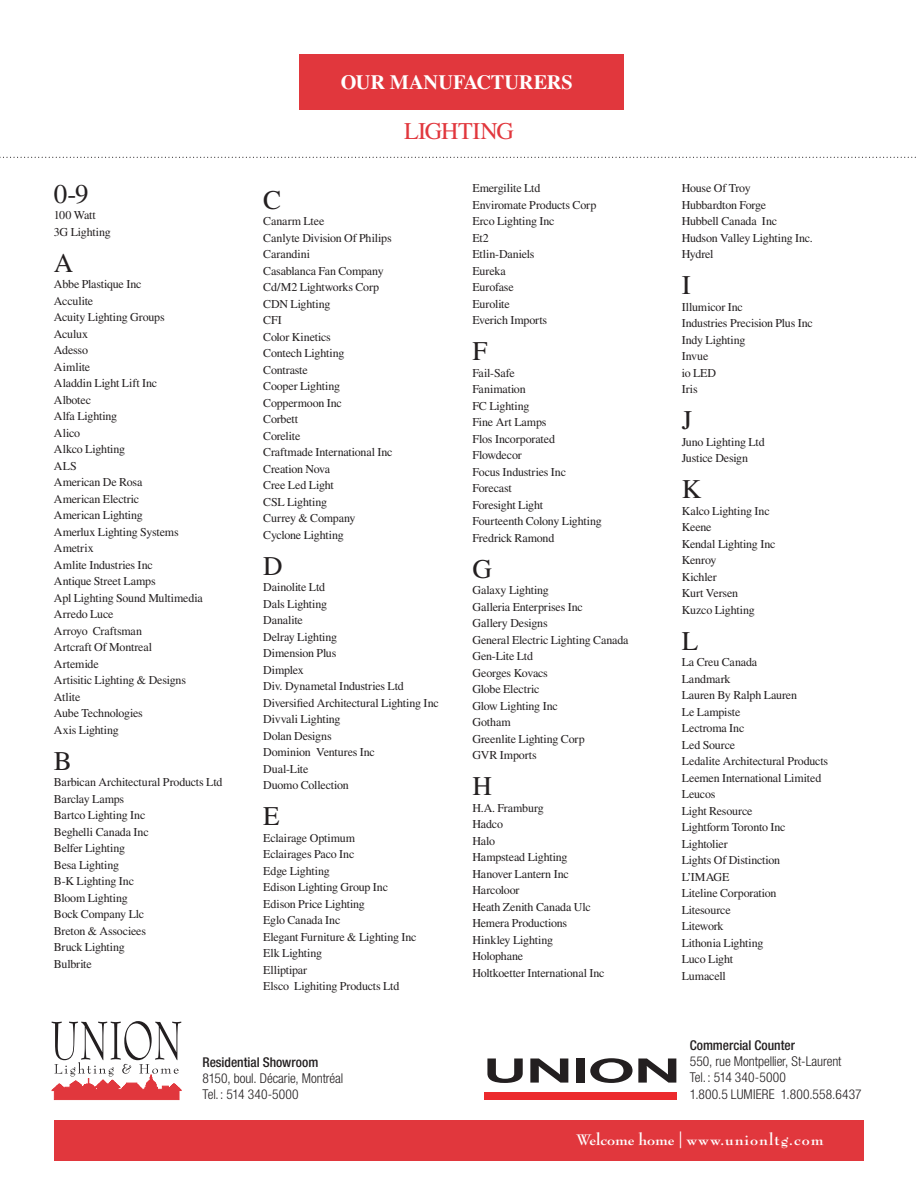
<style>
.page{position:relative;width:918px;height:1188px;background:#fff}
.page>*{position:absolute;margin:0;border:0;box-sizing:border-box;transform-origin:0 0}
.t1{font:27px "Times LT Std";color:#231f20}
.t2{font:24px "Times LT Std";letter-spacing:-.03em;color:#e1373d}
.t3{font:700 20.25px "Times LT Std";color:#fff}
.t4{font:700 16.65px "Bernhard Modern Std";letter-spacing:.06em;color:#fff}
.t5{font:300 condensed 13.5px/16.2px "Helvetica Neue LT Std";color:#231f20}
.t6{font:500 condensed 13.5px "Helvetica Neue LT Std";color:#231f20}
.t7{font:12px/16.5px "Times LT Std";letter-spacing:-.015em;color:#231f20}
</style>
<div class="page">
<div style="left:54px;top:1120px;width:810px;height:41px;background:#e1373d"></div>
<svg style="left:51px;top:1021px;width:131px;height:79px"></svg>
<svg style="left:0;top:157px;width:916px;height:1px"></svg>
<div style="left:299px;top:54px;width:324px;height:55px;background:#e1373d"></div>
<div style="left:484px;top:1092px;width:193px;height:7px;background:#ec2a2d"></div>
<svg style="left:487px;top:1059px;width:36px;height:24px"></svg>
<svg style="left:530px;top:1059px;width:38px;height:24px"></svg>
<div style="left:576px;top:1059px;width:8px;height:24px;background:#231f20"></div>
<svg style="left:590px;top:1058px;width:86px;height:25px"></svg>
<h3 class="t3" style="left:341px;top:70px;width:234px">OUR MANUFACTURERS</h3>
<h1 class="t1" style="left:54px;top:178px;width:36px">0-9</h1>
<p class="t7" style="left:54px;top:207px;width:58px">100 Watt<br>3G Lighting</p>
<h1 class="t1" style="left:54px;top:247px;width:21px">a</h1>
<p class="t7" style="left:54px;top:276px;width:150px">Abbe Plastique Inc<br>Acculite<br>Acuity Lighting Groups<br>Aculux<br>Adesso<br>Aimlite<br>Aladdin Light Lift Inc<br>Albotec<br>Alfa Lighting<br>Alico<br>Alkco Lighting<br>ALS<br>American De Rosa<br>American Electric<br>American Lighting<br>Amerlux Lighting Systems<br>Ametrix<br>Amlite Industries Inc<br>Antique Street Lamps<br>Apl Lighting Sound Multimedia<br>Arredo Luce<br>Arroyo Craftsman<br>Artcraft Of Montreal<br>Artemide<br>Artisitic Lighting &amp; Designs<br>Atlite<br>Aube Technologies<br>Axis Lighting</p>
<h1 class="t1" style="left:54px;top:745px;width:20px">b</h1>
<p class="t7" style="left:54px;top:774px;width:170px">Barbican Architectural Products Ltd<br>Barclay Lamps<br>Bartco Lighting Inc<br>Beghelli Canada Inc<br>Belfer Lighting<br>Besa Lighting<br>B-K Lighting Inc<br>Bloom Lighting<br>Bock Company Llc<br>Breton &amp; Associees<br>Bruck Lighting<br>Bulbrite</p>
<h2 class="t2" style="left:404px;top:117px;width:111px">LIGHTING</h2>
<h1 class="t1" style="left:263px;top:184px;width:13px">c</h1>
<p class="t7" style="left:263px;top:213px;width:131px">Canarm Ltee<br>Canlyte Division Of Philips<br>Carandini<br>Casablanca Fan Company<br>Cd/M2 Lightworks Corp<br>CDN Lighting<br>CFI<br>Color Kinetics<br>Contech Lighting<br>Contraste<br>Cooper Lighting<br>Coppermoon Inc<br>Corbett<br>Corelite<br>Craftmade International Inc<br>Creation Nova<br>Cree Led Light<br>CSL Lighting<br>Currey &amp; Company<br>Cyclone Lighting</p>
<h1 class="t1" style="left:263px;top:550px;width:15px">d</h1>
<p class="t7" style="left:263px;top:579px;width:177px">Dainolite Ltd<br>Dals Lighting<br>Danalite<br>Delray Lighting<br>Dimension Plus<br>Dimplex<br>Div. Dynametal Industries Ltd<br>Diversified Architectural Lighting Inc<br>Divvali Lighting<br>Dolan Designs<br>Dominion Ventures Inc<br>Dual-Lite<br>Duomo Collection</p>
<h1 class="t1" style="left:263px;top:801px;width:13px">e</h1>
<p class="t7" style="left:263px;top:829px;width:155px">Eclairage Optimum<br>Eclairages Paco Inc<br>Edge Lighting<br>Edison Lighting Group Inc<br>Edison Price Lighting<br>Eglo Canada Inc<br>Elegant Furniture &amp; Lighting Inc<br>Elk Lighting<br>Elliptipar<br>Elsco Lighiting Products Ltd</p>
<p class="t7" style="left:472px;top:180px;width:125px">Emergilite Ltd<br>Enviromate Products Corp<br>Erco Lighting Inc<br>Et2<br>Etlin-Daniels<br>Eureka<br>Eurofase<br>Eurolite<br>Everich Imports</p>
<h1 class="t1" style="left:472px;top:336px;width:10px">f</h1>
<p class="t7" style="left:472px;top:365px;width:131px">Fail-Safe<br>Fanimation<br>FC Lighting<br>Fine Art Lamps<br>Flos Incorporated<br>Flowdecor<br>Focus Industries Inc<br>Forecast<br>Foresight Light<br>Fourteenth Colony Lighting<br>Fredrick Ramond</p>
<h1 class="t1" style="left:472px;top:554px;width:15px">g</h1>
<p class="t7" style="left:472px;top:582px;width:158px">Galaxy Lighting<br>Galleria Enterprises Inc<br>Gallery Designs<br>General Electric Lighting Canada<br>Gen-Lite Ltd<br>Georges Kovacs<br>Globe Electric<br>Glow Lighting Inc<br>Gotham<br>Greenlite Lighting Corp<br>GVR Imports</p>
<h1 class="t1" style="left:472px;top:771px;width:21px">H</h1>
<p class="t7" style="left:472px;top:800px;width:134px">H.A. Framburg<br>Hadco<br>Halo<br>Hampstead Lighting<br>Hanover Lantern Inc<br>Harcoloor<br>Heath Zenith Canada Ulc<br>Hemera Productions<br>Hinkley Lighting<br>Holophane<br>Holtkoetter International Inc</p>
<p class="t6" style="left:202px;top:1054px;width:117px">Residential Showroom</p>
<p class="t5" style="left:202px;top:1070px;width:142px">8150, boul. Décarie, Montréal<br>Tel.: 514 340-5000</p>
<p class="t7" style="left:682px;top:180px;width:133px">House Of Troy<br>Hubbardton Forge<br>Hubbell Canada Inc<br>Hudson Valley Lighting Inc.<br>Hydrel</p>
<h1 class="t1" style="left:682px;top:270px;width:9px">i</h1>
<p class="t7" style="left:682px;top:299px;width:133px">Illumicor Inc<br>Industries Precision Plus Inc<br>Indy Lighting<br>Invue<br>io LED<br>Iris</p>
<h1 class="t1" style="left:682px;top:405px;width:12px">j</h1>
<p class="t7" style="left:682px;top:434px;width:84px">Juno Lighting Ltd<br>Justice Design</p>
<h1 class="t1" style="left:682px;top:474px;width:21px">K</h1>
<p class="t7" style="left:682px;top:503px;width:95px">Kalco Lighting Inc<br>Keene<br>Kendal Lighting Inc<br>Kenroy<br>Kichler<br>Kurt Versen<br>Kuzco Lighting</p>
<h1 class="t1" style="left:682px;top:626px;width:18px">L</h1>
<p class="t7" style="left:682px;top:654px;width:148px">La Creu Canada<br>Landmark<br>Lauren By Ralph Lauren<br>Le Lampiste<br>Lectroma Inc<br>Led Source<br>Ledalite Architectural Products<br>Leemen International Limited<br>Leucos<br>Light Resource<br>Lightform Toronto Inc<br>Lightolier<br>Lights Of Distinction<br>L’IMAGE<br>Liteline Corporation<br>Litesource<br>Litework<br>Lithonia Lighting<br>Luco Light<br>Lumacell</p>
<p class="t6" style="left:690px;top:1037px;width:107px">Commercial Counter</p>
<p class="t5" style="left:690px;top:1053px;width:173px">550, rue Montpellier, St-Laurent<br>Tel.: 514 340-5000<br>1.800.5 LUMIERE 1.800.558.6437</p>
<h3 class="t4" style="left:576px;top:1132px;width:249px">Welcome home | www.unionltg.com</h3>
</div>
